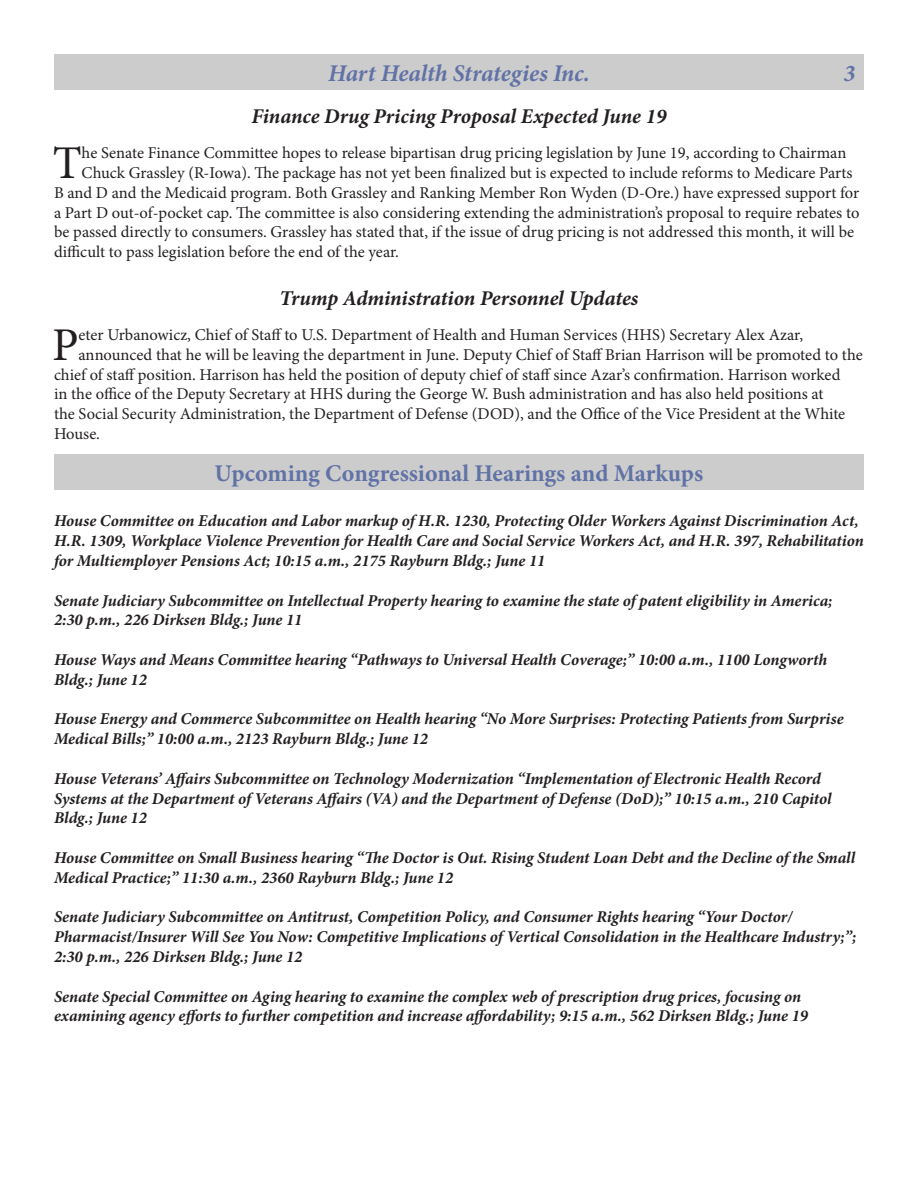
<style>
.page{position:relative;width:918px;height:1188px;background:#fff}
.page>*{position:absolute;margin:0;border:0;box-sizing:border-box;transform-origin:0 0}
.t1{font:46.95px "Minion Pro";color:#231f20}
.t2{font:700 24px "Minion Pro";color:#6172a6}
.t3{font:italic 700 24px "Minion Pro";letter-spacing:-.005em;color:#6172a6}
.t4{font:italic 700 21px "Minion Pro";letter-spacing:-.005em;color:#231f20}
.t5{font:italic 700 16.5px/19.8px "Minion Pro";letter-spacing:-.005em;color:#231f20}
.t6{font:16.5px "Minion Pro";color:#231f20}
</style>
<div class="page">
<div style="left:54px;top:54px;width:810px;height:36px;background:#ccc"></div>
<div style="left:54px;top:454px;width:810px;height:36px;background:#ccc"></div>
<p class="t3" style="left:328px;top:59px;width:263px">Hart Health Strategies Inc.</p>
<p class="t3" style="left:844px;top:59px;width:13px">3</p>
<p class="t4" style="left:252px;top:104px;width:416px">Finance Drug Pricing Proposal Expected June 19</p>
<p class="t1" style="left:53px;top:132px;width:30px">T</p>
<p class="t6" style="left:82px;top:142px;width:766px">he Senate Finance Committee hopes to release bipartisan drug pricing legislation by June 19, according to Chairman</p>
<p class="t6" style="left:82px;top:162px;width:773px">Chuck Grassley (R-Iowa). The package has not yet been finalized but is expected to include reforms to Medicare Parts</p>
<p class="t6" style="left:54px;top:182px;width:807px">B and D and the Medicaid program. Both Grassley and Ranking Member Ron Wyden (D-Ore.) have expressed support for</p>
<p class="t6" style="left:54px;top:201px;width:807px">a Part D out-of-pocket cap. The committee is also considering extending the administration’s proposal to require rebates to</p>
<p class="t6" style="left:54px;top:221px;width:802px">be passed directly to consumers. Grassley has stated that, if the issue of drug pricing is not addressed this month, it will be</p>
<p class="t6" style="left:54px;top:241px;width:347px">difficult to pass legislation before the end of the year.</p>
<p class="t4" style="left:280px;top:286px;width:360px">Trump Administration Personnel Updates</p>
<p class="t1" style="left:52px;top:313px;width:28px">P</p>
<p class="t6" style="left:79px;top:324px;width:726px">eter Urbanowicz, Chief of Staff to U.S. Department of Health and Human Services (HHS) Secretary Alex Azar,</p>
<p class="t6" style="left:79px;top:344px;width:786px">announced that he will be leaving the department in June. Deputy Chief of Staff Brian Harrison will be promoted to the</p>
<p class="t6" style="left:54px;top:363px;width:788px">chief of staff position. Harrison has held the position of deputy chief of staff since Azar’s confirmation. Harrison worked</p>
<p class="t6" style="left:54px;top:383px;width:771px">in the office of the Deputy Secretary at HHS during the George W. Bush administration and has also held positions at</p>
<p class="t6" style="left:54px;top:403px;width:793px">the Social Security Administration, the Department of Defense (DOD), and the Office of the Vice President at the White</p>
<p class="t6" style="left:54px;top:423px;width:48px">House.</p>
<p class="t2" style="left:215px;top:459px;width:490px">Upcoming Congressional Hearings and Markups</p>
<p class="t5" style="left:54px;top:512px;width:811px">House Committee on Education and Labor markup of H.R. 1230, Protecting Older Workers Against Discrimination Act,<br>H.R. 1309, Workplace Violence Prevention for Health Care and Social Service Workers Act, and H.R. 397, Rehabilitation for Multiemployer Pensions Act; 10:15 a.m., 2175 Rayburn Bldg.; June 11</p>
<p class="t5" style="left:54px;top:591px;width:780px">Senate Judiciary Subcommittee on Intellectual Property hearing to examine the state of patent eligibility in America;<br>2:30 p.m., 226 Dirksen Bldg.; June 11</p>
<p class="t5" style="left:54px;top:651px;width:775px">House Ways and Means Committee hearing “Pathways to Universal Health Coverage;” 10:00 a.m., 1100 Longworth<br>Bldg.; June 12</p>
<p class="t5" style="left:54px;top:710px;width:791px">House Energy and Commerce Subcommittee on Health hearing “No More Surprises: Protecting Patients from Surprise<br>Medical Bills;” 10:00 a.m., 2123 Rayburn Bldg.; June 12</p>
<p class="t5" style="left:54px;top:769px;width:779px">House Veterans’ Affairs Subcommittee on Technology Modernization “Implementation of Electronic Health Record<br>Systems at the Department of Veterans Affairs (VA) and the Department of Defense (DoD);” 10:15 a.m., 210 Capitol<br>Bldg.; June 12</p>
<p class="t5" style="left:54px;top:849px;width:803px">House Committee on Small Business hearing “The Doctor is Out. Rising Student Loan Debt and the Decline of the Small<br>Medical Practice;” 11:30 a.m., 2360 Rayburn Bldg.; June 12</p>
<p class="t5" style="left:54px;top:908px;width:804px">Senate Judiciary Subcommittee on Antitrust, Competition Policy, and Consumer Rights hearing “Your Doctor/<br>Pharmacist/Insurer Will See You Now: Competitive Implications of Vertical Consolidation in the Healthcare Industry;”;<br>2:30 p.m., 226 Dirksen Bldg.; June 12</p>
<p class="t5" style="left:54px;top:987px;width:756px">Senate Special Committee on Aging hearing to examine the complex web of prescription drug prices, focusing on examining agency efforts to further competition and increase affordability; 9:15 a.m., 562 Dirksen Bldg.; June 19</p>
</div>
